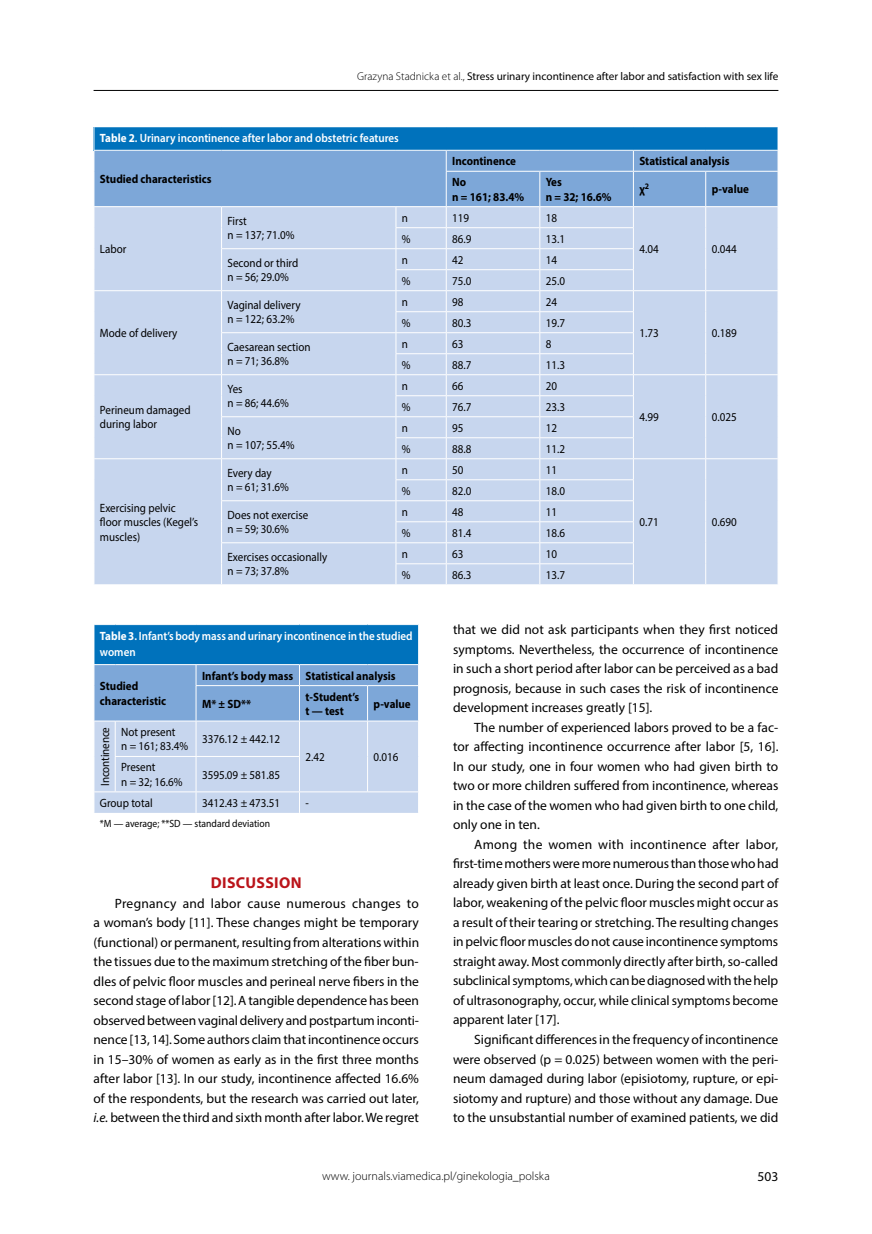
<style>
.page{position:relative;width:872px;height:1234px;background:#fff}
.page>*{position:absolute;margin:0;border:0;box-sizing:border-box;transform-origin:0 0}
.t1{font:700 15.75px "Myriad Pro";letter-spacing:.02em;color:#ba141a}
.t2{font:13.5px/19.5px "Myriad Pro";color:#000;text-align:justify}
.t3{font:12px/14.4px "Myriad Pro";color:#000;scale:.92 1}
.t4{font:700 12px/14.4px "Myriad Pro";color:#000;scale:.92 1}
.t5{font:600 12px/16.5px "Myriad Pro";color:#fff;scale:.92 1}
.t6{font:300 12px "Myriad Pro";color:#000}
.t7{font:11.25px "Myriad Pro";color:#000}
.t8{font:10.5px "Myriad Pro";color:#000;scale:.92 1}
.s1{font-weight:300}
.s2{font-weight:700}
.s3{font-style:italic}
</style>
<div class="page">
<hr style="left:94px;top:90px;width:684px;height:1px;background:#000">
<svg style="left:94px;top:127px;width:684px;height:457px;background:#b6cce9"></svg>
<div style="left:94px;top:624px;width:324px;height:40px;background:#0072bc"></div>
<svg style="left:95px;top:624px;width:20px;height:1px"></svg>
<hr style="left:94px;top:624px;width:1px;height:40px;background:#fff">
<hr style="left:115px;top:624px;width:81px;height:1px;background:#fff">
<hr style="left:196px;top:624px;width:103px;height:1px;background:#fff">
<hr style="left:299px;top:624px;width:68px;height:1px;background:#fff">
<hr style="left:367px;top:624px;width:52px;height:1px;background:#fff">
<svg style="left:94px;top:664px;width:325px;height:148px;background:#aec6e6"></svg>
<p class="t7" style="left:357px;top:70px;width:423px"><span class="s1">Grazyna Stadnicka et al.,</span> Stress urinary incontinence after labor and satisfaction with sex life</p>
<p class="t5" style="left:100px;top:129px;width:326px"><span class="s2">Table 2</span>. Urinary incontinence after labor and obstetric features</p>
<p class="t4" style="left:100px;top:171px;width:123px">Studied characteristics</p>
<p class="t4" style="left:452px;top:154px;width:71px">Incontinence</p>
<p class="t4" style="left:639px;top:154px;width:99px">Statistical analysis</p>
<p class="t4" style="left:452px;top:175px;width:80px">No<br>n = 161; 83.4%</p>
<p class="t4" style="left:546px;top:175px;width:73px">Yes<br>n = 32; 16.6%</p>
<p class="t4" style="left:639px;top:182px;width:12px">χ<sup>2</sup></p>
<p class="t4" style="left:711px;top:182px;width:42px">p-value</p>
<p class="t3" style="left:100px;top:242px;width:30px">Labor</p>
<p class="t3" style="left:227px;top:213px;width:74px">First<br>n = 137; 71.0%</p>
<p class="t3" style="left:402px;top:210px;width:8px">n</p>
<p class="t3" style="left:452px;top:210px;width:20px">119</p>
<p class="t3" style="left:546px;top:210px;width:14px">18</p>
<p class="t3" style="left:402px;top:231px;width:11px">%</p>
<p class="t3" style="left:452px;top:231px;width:22px">86.9</p>
<p class="t3" style="left:546px;top:231px;width:22px">13.1</p>
<p class="t3" style="left:639px;top:242px;width:22px">4.04</p>
<p class="t3" style="left:711px;top:242px;width:29px">0.044</p>
<p class="t3" style="left:227px;top:255px;width:78px">Second or third n = 56; 29.0%</p>
<p class="t3" style="left:402px;top:252px;width:8px">n</p>
<p class="t3" style="left:452px;top:252px;width:14px">42</p>
<p class="t3" style="left:546px;top:252px;width:14px">14</p>
<p class="t3" style="left:402px;top:273px;width:11px">%</p>
<p class="t3" style="left:452px;top:273px;width:22px">75.0</p>
<p class="t3" style="left:546px;top:273px;width:22px">25.0</p>
<p class="t3" style="left:100px;top:326px;width:86px">Mode of delivery</p>
<p class="t3" style="left:227px;top:297px;width:81px">Vaginal delivery n = 122; 63.2%</p>
<p class="t3" style="left:402px;top:294px;width:8px">n</p>
<p class="t3" style="left:452px;top:294px;width:14px">98</p>
<p class="t3" style="left:546px;top:294px;width:14px">24</p>
<p class="t3" style="left:402px;top:315px;width:11px">%</p>
<p class="t3" style="left:452px;top:315px;width:22px">80.3</p>
<p class="t3" style="left:546px;top:315px;width:22px">19.7</p>
<p class="t3" style="left:227px;top:339px;width:92px">Caesarean section n = 71; 36.8%</p>
<p class="t3" style="left:402px;top:336px;width:8px">n</p>
<p class="t3" style="left:452px;top:336px;width:14px">63</p>
<p class="t3" style="left:546px;top:336px;width:8px">8</p>
<p class="t3" style="left:402px;top:357px;width:11px">%</p>
<p class="t3" style="left:452px;top:357px;width:22px">88.7</p>
<p class="t3" style="left:546px;top:357px;width:22px">11.3</p>
<p class="t3" style="left:639px;top:326px;width:22px">1.73</p>
<p class="t3" style="left:711px;top:326px;width:29px">0.189</p>
<p class="t3" style="left:100px;top:402px;width:100px">Perineum damaged during labor</p>
<p class="t3" style="left:227px;top:381px;width:68px">Yes<br>n = 86; 44.6%</p>
<p class="t3" style="left:402px;top:378px;width:8px">n</p>
<p class="t3" style="left:452px;top:378px;width:14px">66</p>
<p class="t3" style="left:546px;top:378px;width:14px">20</p>
<p class="t3" style="left:402px;top:399px;width:11px">%</p>
<p class="t3" style="left:452px;top:399px;width:22px">76.7</p>
<p class="t3" style="left:546px;top:399px;width:22px">23.3</p>
<p class="t3" style="left:227px;top:423px;width:74px">No<br>n = 107; 55.4%</p>
<p class="t3" style="left:402px;top:420px;width:8px">n</p>
<p class="t3" style="left:452px;top:420px;width:14px">95</p>
<p class="t3" style="left:546px;top:420px;width:14px">12</p>
<p class="t3" style="left:402px;top:441px;width:11px">%</p>
<p class="t3" style="left:452px;top:441px;width:22px">88.8</p>
<p class="t3" style="left:546px;top:441px;width:22px">11.2</p>
<p class="t3" style="left:639px;top:410px;width:22px">4.99</p>
<p class="t3" style="left:711px;top:410px;width:29px">0.025</p>
<p class="t3" style="left:227px;top:465px;width:68px">Every day<br>n = 61; 31.6%</p>
<p class="t3" style="left:402px;top:462px;width:8px">n</p>
<p class="t3" style="left:452px;top:462px;width:14px">50</p>
<p class="t3" style="left:546px;top:462px;width:14px">11</p>
<p class="t3" style="left:402px;top:483px;width:11px">%</p>
<p class="t3" style="left:452px;top:483px;width:22px">82.0</p>
<p class="t3" style="left:546px;top:483px;width:22px">18.0</p>
<p class="t3" style="left:100px;top:500px;width:108px">Exercising pelvic floor muscles (Kegel’s muscles)</p>
<p class="t3" style="left:227px;top:507px;width:89px">Does not exercise n = 59; 30.6%</p>
<p class="t3" style="left:402px;top:504px;width:8px">n</p>
<p class="t3" style="left:452px;top:504px;width:14px">48</p>
<p class="t3" style="left:546px;top:504px;width:14px">11</p>
<p class="t3" style="left:402px;top:525px;width:11px">%</p>
<p class="t3" style="left:452px;top:525px;width:22px">81.4</p>
<p class="t3" style="left:546px;top:525px;width:22px">18.6</p>
<p class="t3" style="left:639px;top:514px;width:22px">0.71</p>
<p class="t3" style="left:711px;top:514px;width:29px">0.690</p>
<p class="t3" style="left:227px;top:549px;width:110px">Exercises occasionally n = 73; 37.8%</p>
<p class="t3" style="left:402px;top:546px;width:8px">n</p>
<p class="t3" style="left:452px;top:546px;width:14px">63</p>
<p class="t3" style="left:546px;top:546px;width:14px">10</p>
<p class="t3" style="left:402px;top:567px;width:11px">%</p>
<p class="t3" style="left:452px;top:567px;width:22px">86.3</p>
<p class="t3" style="left:546px;top:567px;width:22px">13.7</p>
<p class="t5" style="left:100px;top:627px;width:341px"><span class="s2">Table 3</span>. Infant’s body mass and urinary incontinence in the studied women</p>
<p class="t4" style="left:100px;top:678px;width:73px">Studied characteristic</p>
<p class="t4" style="left:202px;top:667px;width:212px">Infant’s body mass Statistical analysis</p>
<p class="t4" style="left:202px;top:696px;width:55px">M* ± SD**</p>
<p class="t4" style="left:305px;top:688px;width:60px">t-Student’s t — test</p>
<p class="t4" style="left:373px;top:696px;width:42px">p-value</p>
<p class="t3" style="left:98px;top:785px;width:65px;rotate:-90deg">Incontinence</p>
<p class="t3" style="left:121px;top:724px;width:74px">Not present<br>n = 161; 83.4%</p>
<p class="t3" style="left:202px;top:731px;width:86px">3376.12 ± 442.12</p>
<p class="t3" style="left:305px;top:749px;width:22px">2.42</p>
<p class="t3" style="left:373px;top:749px;width:29px">0.016</p>
<p class="t3" style="left:121px;top:759px;width:68px">Present<br>n = 32; 16.6%</p>
<p class="t3" style="left:202px;top:767px;width:86px">3595.09 ± 581.85</p>
<p class="t3" style="left:100px;top:795px;width:59px">Group total</p>
<p class="t3" style="left:202px;top:795px;width:86px">3412.43 ± 473.51</p>
<p class="t3" style="left:305px;top:795px;width:5px">-</p>
<p class="t8" style="left:100px;top:816px;width:186px">*M — average; **SD — standard deviation</p>
<p class="t1" style="left:211px;top:872px;width:92px">DISCUSSION</p>
<p class="t2" style="left:94px;top:892px;width:327px;text-indent:21px">Pregnancy and labor cause numerous changes to a woman’s body [11]. These changes might be temporary (functional) or permanent, resulting from alterations within the tissues due to the maximum stretching of the fiber bun&shy;dles of pelvic floor muscles and perineal nerve fibers in the second stage of labor [12].A tangible dependence has been observed between vaginal delivery and postpartum inconti&shy;nence [13, 14].Some authors claim that incontinence occurs in 15–30% of women as early as in the first three months after labor [13]. In our study, incontinence affected 16.6% of the respondents, but the research was carried out later, <span class="s3">i.e.</span> between the third and sixth month after labor. We regret</p>
<p class="t2" style="left:453px;top:619px;width:327px">that we did not ask participants when they first noticed symptoms. Nevertheless, the occurrence of incontinence in such a short period after labor can be perceived as a bad prognosis, because in such cases the risk of incontinence development increases greatly [15].</p>
<p class="t2" style="left:453px;top:717px;width:327px;text-indent:21px">The number of experienced labors proved to be a fac&shy;tor affecting incontinence occurrence after labor [5, 16].<br>In our study, one in four women who had given birth to two or more children suffered from incontinence, whereas in the case of the women who had given birth to one child, only one in ten.</p>
<p class="t2" style="left:453px;top:834px;width:327px;text-indent:21px">Among the women with incontinence after labor, first-time mothers were more numerous than those who had already given birth at least once. During the second part of labor, weakening of the pelvic floor muscles might occur as a result of their tearing or stretching. The resulting changes in pelvic floor muscles do not cause incontinence symptoms straight away. Most commonly directly after birth, so-called subclinical symptoms, which can be diagnosed with the help of ultrasonography, occur, while clinical symptoms become apparent later [17].</p>
<p class="t2" style="left:453px;top:1029px;width:327px;text-indent:21px">Significant differences in the frequency of incontinence were observed (p = 0.025) between women with the peri&shy;neum damaged during labor (episiotomy, rupture, or epi&shy;siotomy and rupture) and those without any damage. Due to the unsubstantial number of examined patients, we did</p>
<p class="t6" style="left:322px;top:1168px;width:229px">www. journals.viamedica.pl/ginekologia_polska</p>
<p class="t2" style="left:757px;top:1166px;width:22px">503</p>
</div>
